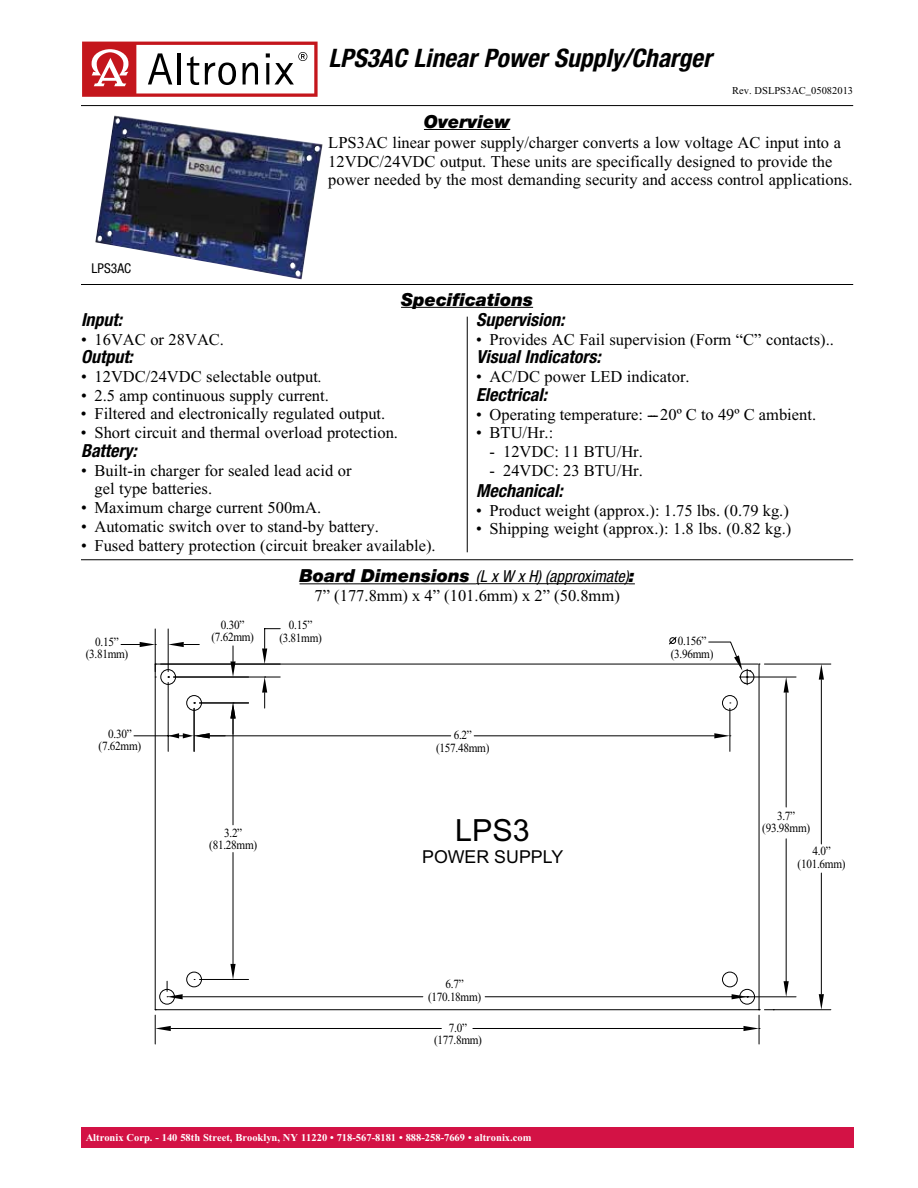
<style>
.page{position:relative;width:918px;height:1188px;background:#fff}
.page>*{position:absolute;margin:0;border:0;box-sizing:border-box;transform-origin:0 0}
.t1{font:30.45px "Arial";color:#000}
.t2{font:italic 700 condensed 25.5px "Helvetica Neue";color:#000}
.t3{font:italic 700 condensed 18px "Helvetica Neue";color:#000}
.t4{font:italic 900 18px "Helvetica Neue";color:#000}
.t5{font:17.85px "Arial";color:#000}
.t6{font:16.5px/18.8px "Times New Roman";color:#000}
.t7{font:italic condensed 16.5px "Helvetica Neue";color:#000}
.t8{font:condensed 13.5px "Helvetica Neue";color:#000}
.t9{font:12.45px/12.5px "Times New Roman";letter-spacing:-.025em;color:#000;text-align:center;scale:.9 1}
.t10{font:700 10.5px "Times New Roman";color:#fff}
.t11{font:10.5px "Times New Roman";color:#000}
.s1{font-style:italic}
.s2{font-weight:900;font-stretch:normal;font-size:18px}
</style>
<div class="page">
<svg style="left:82px;top:42px;width:236px;height:55px"></svg>
<hr style="left:424px;top:129px;width:86px;height:1px;background:#000">
<hr style="left:81px;top:105px;width:772px;height:1px;background:#000">
<hr style="left:401px;top:307px;width:132px;height:1px;background:#000">
<hr style="left:81px;top:284px;width:772px;height:1px;background:#000">
<hr style="left:300px;top:583px;width:176px;height:1px;background:#000">
<hr style="left:476px;top:583px;width:153px;height:1px;background:#000">
<hr style="left:81px;top:559px;width:772px;height:1px;background:#000">
<div style="left:81px;top:1127px;width:772px;height:21px;background:#d31245"></div>
<svg style="left:154px;top:663px;width:606px;height:348px"></svg>
<hr style="left:171px;top:1028px;width:270px;height:1px;background:#000">
<hr style="left:473px;top:1028px;width:270px;height:1px;background:#000">
<svg style="left:155px;top:1009px;width:16px;height:35px"></svg>
<hr style="left:764px;top:664px;width:67px;height:1px;background:#000">
<hr style="left:764px;top:1009px;width:67px;height:1px;background:#000">
<hr style="left:821px;top:680px;width:1px;height:164px;background:#000">
<hr style="left:821px;top:873px;width:1px;height:121px;background:#000">
<svg style="left:819px;top:664px;width:5px;height:16px"></svg>
<svg style="left:819px;top:994px;width:5px;height:16px"></svg>
<svg style="left:743px;top:1009px;width:17px;height:35px"></svg>
<hr style="left:161px;top:664px;width:119px;height:1px;background:#000">
<hr style="left:174px;top:677px;width:106px;height:1px;background:#000">
<svg style="left:262px;top:628px;width:18px;height:36px"></svg>
<svg style="left:262px;top:677px;width:5px;height:31px"></svg>
<hr style="left:168px;top:629px;width:1px;height:43px;background:#000">
<hr style="left:155px;top:629px;width:1px;height:43px;background:#000">
<svg style="left:168px;top:642px;width:31px;height:5px"></svg>
<svg style="left:121px;top:642px;width:35px;height:5px"></svg>
<hr style="left:168px;top:682px;width:1px;height:69px;background:#000">
<hr style="left:134px;top:735px;width:51px;height:1px;background:#000">
<svg style="left:230px;top:646px;width:6px;height:31px"></svg>
<hr style="left:194px;top:708px;width:1px;height:43px;background:#000">
<hr style="left:729px;top:708px;width:1px;height:43px;background:#000">
<hr style="left:210px;top:735px;width:241px;height:1px;background:#000">
<hr style="left:474px;top:735px;width:240px;height:1px;background:#000">
<svg style="left:714px;top:733px;width:17px;height:5px"></svg>
<hr style="left:200px;top:703px;width:49px;height:1px;background:#000">
<hr style="left:200px;top:979px;width:49px;height:1px;background:#000">
<hr style="left:233px;top:719px;width:1px;height:106px;background:#000">
<hr style="left:233px;top:853px;width:1px;height:111px;background:#000">
<svg style="left:169px;top:703px;width:67px;height:35px"></svg>
<svg style="left:230px;top:964px;width:6px;height:15px"></svg>
<hr style="left:183px;top:996px;width:240px;height:1px;background:#000">
<hr style="left:485px;top:996px;width:247px;height:1px;background:#000">
<svg style="left:167px;top:981px;width:16px;height:18px"></svg>
<hr style="left:786px;top:693px;width:1px;height:114px;background:#000">
<hr style="left:786px;top:839px;width:1px;height:142px;background:#000">
<svg style="left:784px;top:678px;width:5px;height:15px"></svg>
<svg style="left:784px;top:981px;width:5px;height:15px"></svg>
<svg style="left:732px;top:994px;width:16px;height:5px"></svg>
<hr style="left:739px;top:677px;width:57px;height:1px;background:#000">
<hr style="left:739px;top:996px;width:57px;height:1px;background:#000">
<svg style="left:708px;top:641px;width:52px;height:44px"></svg>
<svg style="left:669px;top:636px;width:8px;height:9px"></svg>
<hr style="left:467px;top:317px;width:1px;height:235px;background:#000">
<img style="left:95px;top:116px;width:228px;height:163px">
<h2 class="t2" style="left:328px;top:42px;width:385px">LPS3AC Linear Power Supply/Charger</h2>
<p class="t4" style="left:424px;top:110px;width:88px">Overview</p>
<p class="t11" style="left:732px;top:85px;width:123px">Rev. DSLPS3AC_05082013</p>
<p class="t8" style="left:92px;top:260px;width:41px">LPS3AC</p>
<p class="t6" style="left:328px;top:133px;width:526px">LPS3AC linear power supply/charger converts a low voltage AC input into a<br>12VDC/24VDC output. These units are specifically designed to provide the power needed by the most demanding security and access control applications.</p>
<p class="t4" style="left:401px;top:288px;width:134px">Specifications</p>
<p class="t3" style="left:81px;top:308px;width:43px">Input:</p>
<p class="t6" style="left:81px;top:330px;width:145px">• 16VAC or 28VAC.</p>
<p class="t3" style="left:81px;top:346px;width:53px">Output:</p>
<p class="t6" style="left:81px;top:367px;width:243px">• 12VDC/24VDC selectable output<span class="s1">.</span></p>
<p class="t6" style="left:81px;top:386px;width:249px">• 2.5 amp continuous supply current.</p>
<p class="t6" style="left:81px;top:405px;width:306px">• Filtered and electronically regulated output.</p>
<p class="t6" style="left:81px;top:423px;width:319px">• Short circuit and thermal overload protection.</p>
<p class="t3" style="left:81px;top:440px;width:57px">Battery:</p>
<p class="t6" style="left:95px;top:461px;width:259px;text-indent:-14px">• Built-in charger for sealed lead acid or gel type batteries.</p>
<p class="t6" style="left:81px;top:498px;width:242px">• Maximum charge current 500mA.</p>
<p class="t6" style="left:81px;top:517px;width:299px">• Automatic switch over to stand-by battery.</p>
<p class="t6" style="left:81px;top:536px;width:356px">• Fused battery protection (circuit breaker available).</p>
<p class="t3" style="left:476px;top:308px;width:90px">Supervision:</p>
<p class="t6" style="left:476px;top:330px;width:359px">• Provides AC Fail supervision (Form “C” contacts)..</p>
<p class="t3" style="left:476px;top:346px;width:126px">Visual Indicators:</p>
<p class="t6" style="left:476px;top:367px;width:215px">• AC/DC power LED indicator.</p>
<p class="t3" style="left:476px;top:383px;width:72px">Electrical:</p>
<p class="t6" style="left:476px;top:405px;width:342px">• Operating temperature: ---20º C to 49º C ambient.</p>
<p class="t6" style="left:476px;top:423px;width:79px">• BTU/Hr.:</p>
<p class="t6" style="left:490px;top:442px;width:155px">- 12VDC: 11 BTU/Hr.</p>
<p class="t6" style="left:490px;top:461px;width:155px">- 24VDC: 23 BTU/Hr.</p>
<p class="t3" style="left:476px;top:479px;width:88px">Mechanical:</p>
<p class="t6" style="left:476px;top:501px;width:314px">• Product weight (approx.): 1.75 lbs. (0.79 kg.)</p>
<p class="t6" style="left:476px;top:519px;width:317px">• Shipping weight (approx.): 1.8 lbs. (0.82 kg.)</p>
<p class="t9" style="left:86px;top:636px;width:49px">0.15” (3.81mm)</p>
<p class="t9" style="left:99px;top:727px;width:49px">0.30” (7.62mm)</p>
<p class="t9" style="left:211px;top:618px;width:49px">0.30” (7.62mm)</p>
<p class="t7" style="left:300px;top:567px;width:337px"><span class="s2">Board Dimensions</span> (L x W x H) (approximate)<span class="s2">:</span></p>
<p class="t6" style="left:315px;top:586px;width:307px">7” (177.8mm) x 4” (101.6mm) x 2” (50.8mm)</p>
<p class="t9" style="left:279px;top:619px;width:49px">0.15” (3.81mm)</p>
<p class="t9" style="left:209px;top:827px;width:55px">3.2” (81.28mm)</p>
<p class="t9" style="left:436px;top:729px;width:61px">6.2” (157.48mm)</p>
<h1 class="t1" style="left:455px;top:813px;width:76px">LPS3</h1>
<p class="t5" style="left:422px;top:847px;width:143px">POWER SUPPLY</p>
<p class="t9" style="left:671px;top:635px;width:49px">0.156” (3.96mm)</p>
<p class="t9" style="left:428px;top:978px;width:61px">6.7” (170.18mm)</p>
<p class="t9" style="left:434px;top:1021px;width:55px">7.0” (177.8mm)</p>
<p class="t10" style="left:86px;top:1132px;width:447px">Altronix Corp. - 140 58th Street, Brooklyn, NY 11220 • 718-567-8181 • 888-258-7669 • altronix.com</p>
<p class="t9" style="left:762px;top:809px;width:55px">3.7” (93.98mm)</p>
<p class="t9" style="left:798px;top:845px;width:55px">4.0” (101.6mm)</p>
</div>
